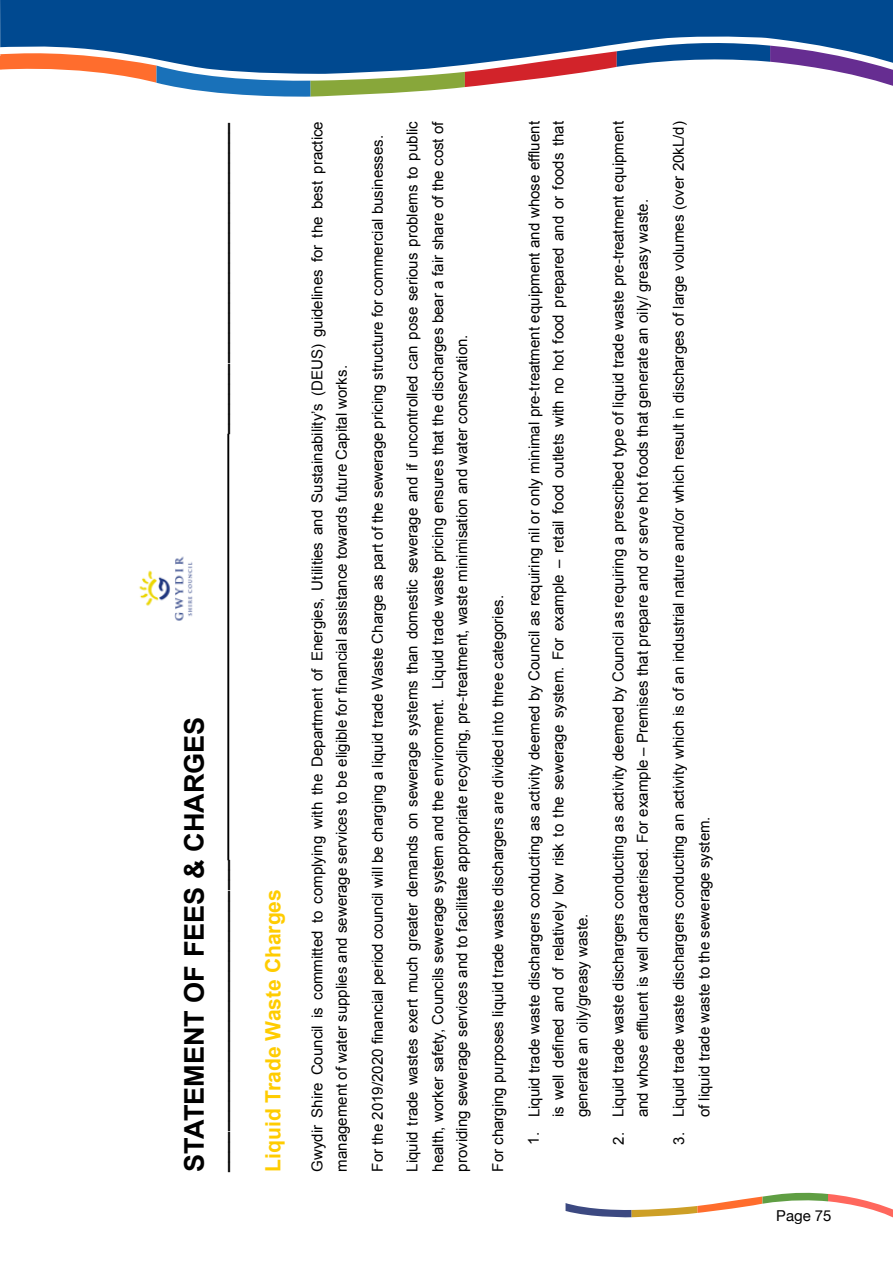
<style>
.page{position:relative;width:893px;height:1263px;background:#fff}
.page>*{position:absolute;margin:0;border:0;box-sizing:border-box;transform-origin:0 0}
.t1{font:700 27.15px "Arial";color:#000}
.t2{font:700 21px "Arial";color:#fc0}
.t3{font:700 18px "Arial";color:#000}
.t4{font:15px/24.2px "Arial";color:#000}
.t5{font:15px "Helvetica Neue";color:#000}
</style>
<div class="page">
<svg style="left:566px;top:1192px;width:327px;height:26px"></svg>
<svg style="left:0;top:0;width:893px;height:97px"></svg>
<hr style="left:227px;top:434px;width:2px;height:426px;background:#000">
<img style="left:139px;top:556px;width:54px;height:65px">
<p class="t3" style="left:208px;top:434px;width:313px;rotate:-90deg">_______________________________</p>
<h1 class="t1" style="left:176px;top:1171px;width:456px;rotate:-90deg">STATEMENT OF FEES &amp; CHARGES</h1>
<p class="t3" style="left:208px;top:1171px;width:313px;rotate:-90deg">_______________________________</p>
<h2 class="t2" style="left:259px;top:1171px;width:284px;rotate:-90deg">Liquid Trade Waste Charges</h2>
<p class="t4" style="left:305px;top:1171px;width:1052px;rotate:-90deg">Gwydir Shire Council is committed to complying with the Department of Energies, Utilities and Sustainability’s (DEUS) guidelines for the best practice management of water supplies and sewerage services to be eligible for financial assistance towards future Capital works.</p>
<p class="t4" style="left:366px;top:1171px;width:1038px;rotate:-90deg">For the 2019/2020 financial period council will be charging a liquid trade Waste Charge as part of the sewerage pricing structure for commercial businesses.</p>
<p class="t4" style="left:400px;top:1171px;width:1052px;line-height:25.7px;rotate:-90deg">Liquid trade wastes exert much greater demands on sewerage systems than domestic sewerage and if uncontrolled can pose serious problems to public health, worker safety, Councils sewerage system and the environment. Liquid trade waste pricing ensures that the discharges bear a fair share of the cost of</p>
<p class="t4" style="left:450px;top:1171px;width:839px;rotate:-90deg">providing sewerage services and to facilitate appropriate recycling, pre-treatment, waste minimisation and water conservation.</p>
<p class="t4" style="left:486px;top:1171px;width:578px;rotate:-90deg">For charging purposes liquid trade waste dischargers are divided into three categories.</p>
<p class="t4" style="left:522px;top:1117px;width:998px;text-align:justify;text-indent:-27px;rotate:-90deg">1. Liquid trade waste dischargers conducting as activity deemed by Council as requiring nil or only minimal pre-treatment equipment and whose effluent is well defined and of relatively low risk to the sewerage system. For example – retail food outlets with no hot food prepared and or foods that generate an oily/greasy waste.</p>
<p class="t4" style="left:606px;top:1117px;width:998px;text-indent:-27px;rotate:-90deg">2. Liquid trade waste dischargers conducting as activity deemed by Council as requiring a prescribed type of liquid trade waste pre-treatment equipment and whose effluent is well characterised. For example – Premises that prepare and or serve hot foods that generate an oily/ greasy waste.</p>
<p class="t4" style="left:666px;top:1117px;width:998px;line-height:25.7px;text-indent:-27px;rotate:-90deg">3. Liquid trade waste dischargers conducting an activity which is of an industrial nature and/or which result in discharges of large volumes (over 20kL/d) of liquid trade waste to the sewerage system.</p>
<p class="t5" style="left:776px;top:1204px;width:57px">Page 75</p>
</div>
